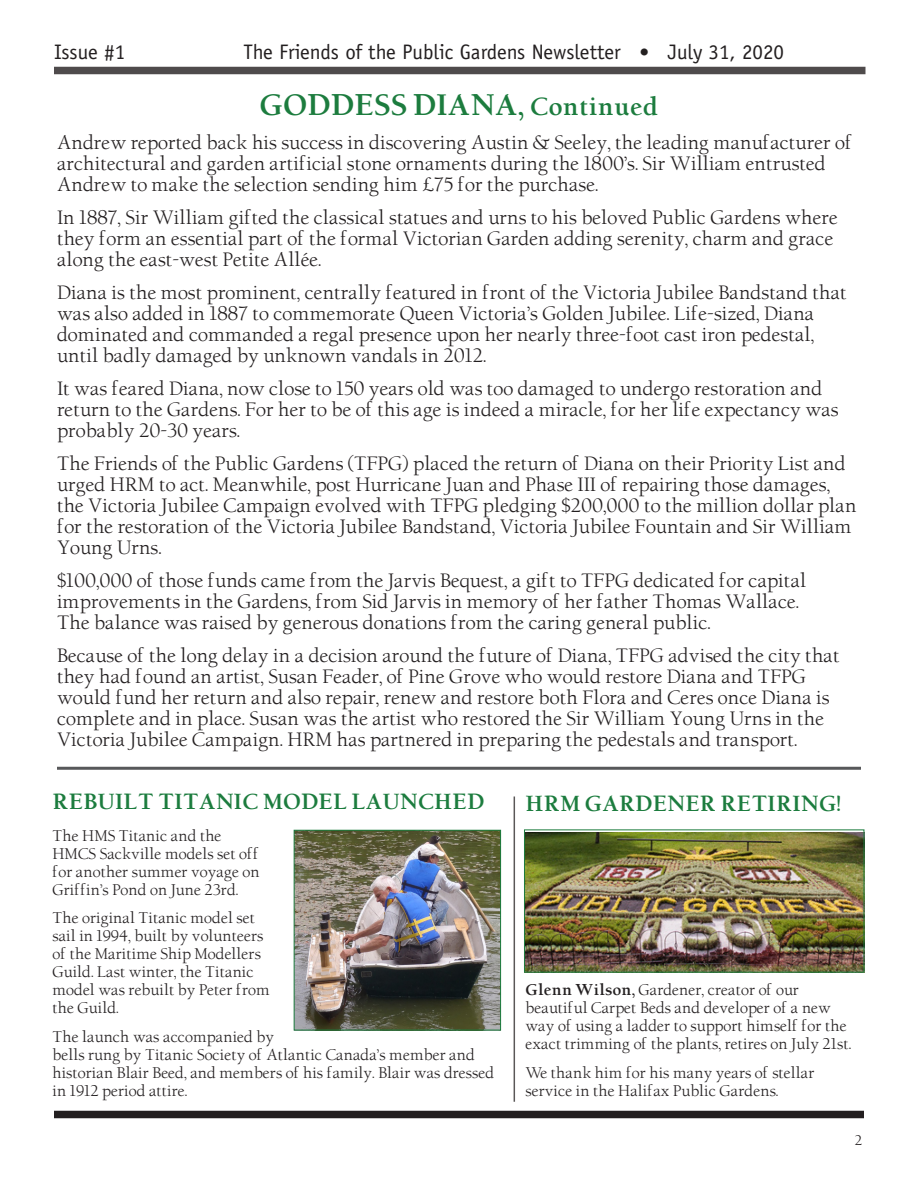
<style>
.page{position:relative;width:918px;height:1188px;background:#fff}
.page>*{position:absolute;margin:0;border:0;box-sizing:border-box;transform-origin:0 0}
.t1{font:700 28.5px "Berkeley Oldstyle";color:#1c7c3e}
.t2{font:21px "Officina Sans Std";color:#231f20}
.t3{font:700 21px "Berkeley Oldstyle";color:#1c7c3e}
.t4{font:18.75px/21px "Berkeley Oldstyle";color:#231f20}
.t5{font:15px/18px "Berkeley Oldstyle";color:#231f20}
.t6{font:13.5px "Berkeley Oldstyle";color:#231f20}
.s1{font-size:19.5px}
.s2{font-size:24px}
.s3{font-weight:700}
</style>
<div class="page">
<div style="left:54px;top:1111px;width:810px;height:7px;background:#231f20"></div>
<div style="left:54px;top:67px;width:812px;height:7px;background:#4f4b4c"></div>
<hr style="left:54px;top:767px;width:810px;height:3px;background:#57585a">
<hr style="left:514px;top:796px;width:1px;height:306px;background:#231f20">
<svg style="left:257px;top:66px;width:404px;height:9px"></svg>
<img style="left:296px;top:832px;width:203px;height:196px">
<div style="left:294px;top:830px;width:207px;height:200px;border:1px solid #1c7c3e"></div>
<img style="left:526px;top:832px;width:336px;height:139px">
<div style="left:524px;top:830px;width:340px;height:143px;border:1px solid #1c7c3e"></div>
<p class="t2" style="left:54px;top:39px;width:73px">Issue #1</p>
<p class="t2" style="left:243px;top:39px;width:542px">The Friends of the Public Gardens Newsletter <span class="s1">•</span> July 31, 2020</p>
<p class="t1" style="left:259px;top:87px;width:401px">GODDESS DIANA, <span class="s2">Continued</span></p>
<p class="t4" style="left:57px;top:133px;width:797px">Andrew reported back his success in discovering Austin &amp; Seeley, the leading manufacturer of architectural and garden artificial stone ornaments during the 1800’s. Sir William entrusted<br>Andrew to make the selection sending him £75 for the purchase.</p>
<p class="t4" style="left:57px;top:208px;width:782px">In 1887, Sir William gifted the classical statues and urns to his beloved Public Gardens where they form an essential part of the formal Victorian Garden adding serenity, charm and grace along the east-west Petite Allée.</p>
<p class="t4" style="left:57px;top:283px;width:791px">Diana is the most prominent, centrally featured in front of the Victoria Jubilee Bandstand that was also added in 1887 to commemorate Queen Victoria’s Golden Jubilee. Life-sized, Diana dominated and commanded a regal presence upon her nearly three-foot cast iron pedestal,</p>
<p class="t4" style="left:57px;top:346px;width:431px">until badly damaged by unknown vandals in 2012.</p>
<p class="t4" style="left:57px;top:379px;width:783px">It was feared Diana, now close to 150 years old was too damaged to undergo restoration and return to the Gardens. For her to be of this age is indeed a miracle, for her life expectancy was probably 20-30 years.</p>
<p class="t4" style="left:57px;top:454px;width:801px">The Friends of the Public Gardens (TFPG) placed the return of Diana on their Priority List and urged HRM to act. Meanwhile, post Hurricane Juan and Phase III of repairing those damages, the Victoria Jubilee Campaign evolved with TFPG pledging $200,000 to the million dollar plan for the restoration of the Victoria Jubilee Bandstand, Victoria Jubilee Fountain and Sir William Young Urns.</p>
<p class="t4" style="left:57px;top:571px;width:751px">$100,000 of those funds came from the Jarvis Bequest, a gift to TFPG dedicated for capital improvements in the Gardens, from Sid Jarvis in memory of her father Thomas Wallace.</p>
<p class="t4" style="left:57px;top:613px;width:655px">The balance was raised by generous donations from the caring general public.</p>
<p class="t4" style="left:57px;top:646px;width:784px">Because of the long delay in a decision around the future of Diana, TFPG advised the city that they had found an artist, Susan Feader, of Pine Grove who would restore Diana and TFPG would fund her return and also repair, renew and restore both Flora and Ceres once Diana is complete and in place. Susan was the artist who restored the Sir William Young Urns in the Victoria Jubilee Campaign. HRM has partnered in preparing the pedestals and transport.</p>
<p class="t3" style="left:52px;top:789px;width:433px">REBUILT TITANIC MODEL LAUNCHED</p>
<p class="t5" style="left:52px;top:827px;width:171px">The HMS Titanic and the</p>
<p class="t5" style="left:52px;top:845px;width:208px">HMCS Sackville models set off</p>
<p class="t5" style="left:52px;top:863px;width:209px">for another summer voyage on</p>
<p class="t5" style="left:52px;top:881px;width:187px">Griffin’s Pond on June 23rd.</p>
<p class="t5" style="left:52px;top:910px;width:204px">The original Titanic model set</p>
<p class="t5" style="left:52px;top:928px;width:212px">sail in 1994, built by volunteers</p>
<p class="t5" style="left:52px;top:946px;width:210px">of the Maritime Ship Modellers</p>
<p class="t5" style="left:52px;top:964px;width:203px">Guild. Last winter, the Titanic</p>
<p class="t5" style="left:52px;top:982px;width:219px">model was rebuilt by Peter from</p>
<p class="t5" style="left:52px;top:1000px;width:68px">the Guild.</p>
<p class="t5" style="left:52px;top:1028px;width:223px">The launch was accompanied by</p>
<p class="t5" style="left:52px;top:1046px;width:443px">bells rung by Titanic Society of Atlantic Canada’s member and historian Blair Beed, and members of his family. Blair was dressed in 1912 period attire.</p>
<p class="t3" style="left:526px;top:790px;width:317px">HRM GARDENER RETIRING!</p>
<p class="t5" style="left:526px;top:982px;width:275px"><span class="s3">Glenn Wilson,</span> Gardener, creator of our</p>
<p class="t5" style="left:526px;top:1000px;width:327px">beautiful Carpet Beds and developer of a new way of using a ladder to support himself for the exact trimming of the plants, retires on July 21st.</p>
<p class="t5" style="left:526px;top:1064px;width:291px">We thank him for his many years of stellar</p>
<p class="t5" style="left:526px;top:1082px;width:255px">service in the Halifax Public Gardens.</p>
<p class="t6" style="left:855px;top:1132px;width:9px">2</p>
</div>
